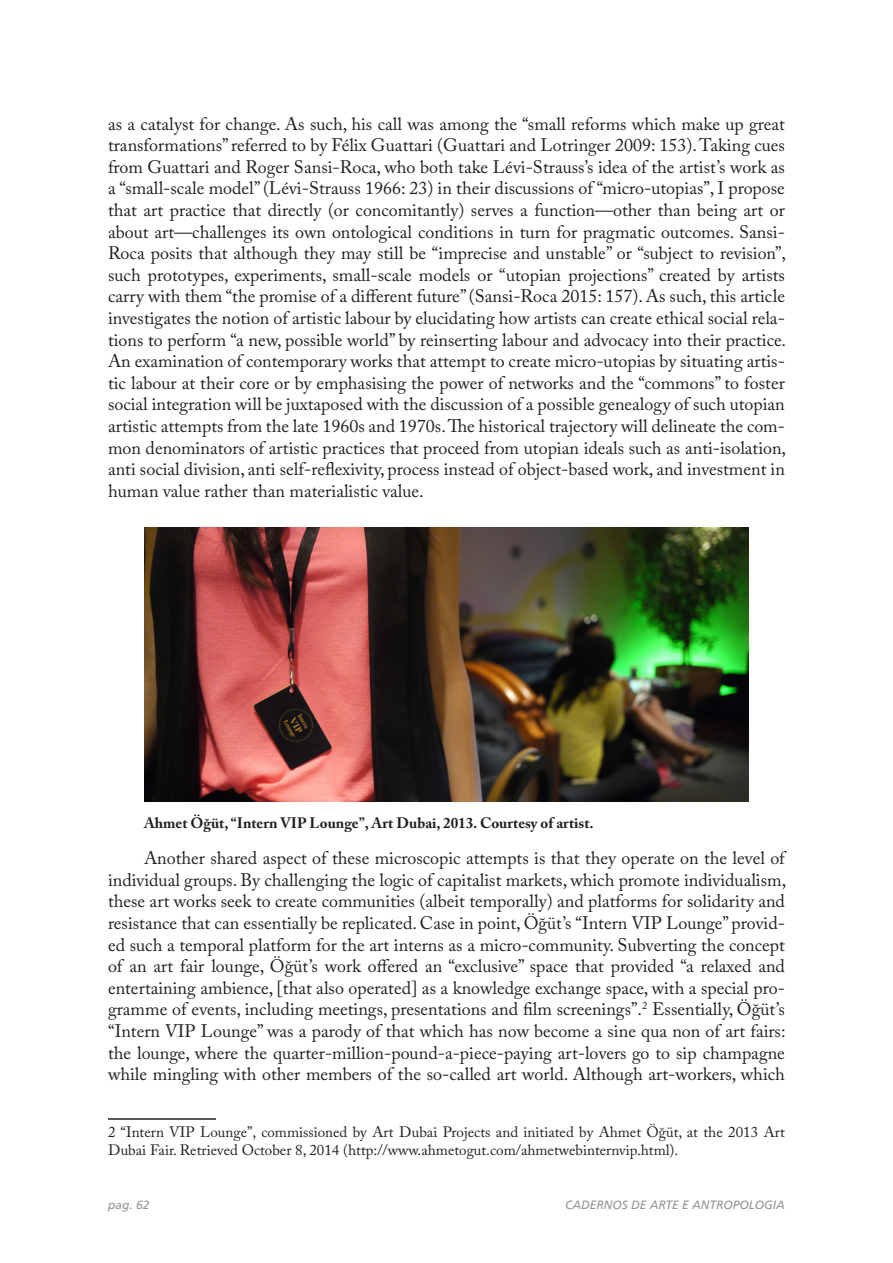
<style>
.page{position:relative;width:893px;height:1263px;background:#fff}
.page>*{position:absolute;margin:0;border:0;box-sizing:border-box;transform-origin:0 0}
.t1{font:18px/21.6px "Adobe Caslon Pro";color:#231f20;text-align:justify}
.Footnote_Text{font:15px/18px "Adobe Caslon Pro";color:#231f20}
.Legende_Illustration{font:700 15px "Adobe Caslon Pro";color:#231f20}
.t2{font:italic 12px "Frutiger LT";color:#939598}
</style>
<div class="page">
<img style="left:144px;top:527px;width:605px;height:274px">
<hr style="left:108px;top:1118px;width:108px;height:2px;background:#231f20">
<p class="t1" style="left:108px;top:113px;width:680px">as a catalyst for change. As such, his call was among the “small reforms which make up great transformations” referred to by Félix Guattari (Guattari and Lotringer 2009: 153). Taking cues from Guattari and Roger Sansi-Roca, who both take Lévi-Strauss’s idea of the artist’s work as a “small-scale model” (Lévi-Strauss 1966: 23) in their discussions of “micro-utopias”, I propose that art practice that directly (or concomitantly) serves a function—other than being art or about art—challenges its own ontological conditions in turn for pragmatic outcomes. Sansi-Roca posits that although they may still be “imprecise and unstable” or “subject to revision”, such prototypes, experiments, small-scale models or “utopian projections” created by artists carry with them “the promise of a different future” (Sansi-Roca 2015: 157). As such, this article investigates the notion of artistic labour by elucidating how artists can create ethical social rela&shy;tions to perform “a new, possible world” by reinserting labour and advocacy into their practice.<br>An examination of contemporary works that attempt to create micro-utopias by situating artis&shy;tic labour at their core or by emphasising the power of networks and the “commons” to foster social integration will be juxtaposed with the discussion of a possible genealogy of such utopian artistic attempts from the late 1960s and 1970s. The historical trajectory will delineate the com&shy;mon denominators of artistic practices that proceed from utopian ideals such as anti-isolation, anti social division, anti self-reflexivity, process instead of object-based work, and investment in human value rather than materialistic value.</p>
<p class="Legende_Illustration" style="left:144px;top:814px;width:451px">Ahmet Öğüt, “Intern VIP Lounge”, Art Dubai, 2013. Courtesy of artist.</p>
<p class="t1" style="left:108px;top:847px;width:680px;text-indent:36px">Another shared aspect of these microscopic attempts is that they operate on the level of individual groups. By challenging the logic of capitalist markets, which promote individualism, these art works seek to create communities (albeit temporally) and platforms for solidarity and resistance that can essentially be replicated. Case in point, Öğüt’s “Intern VIP Lounge” provid&shy;ed such a temporal platform for the art interns as a micro-community. Subverting the concept of an art fair lounge, Öğüt’s work offered an “exclusive” space that provided “a relaxed and entertaining ambience, [that also operated] as a knowledge exchange space, with a special pro&shy;gramme of events, including meetings, presentations and film screenings”.<sup>2</sup> Essentially, Öğüt’s “Intern VIP Lounge” was a parody of that which has now become a sine qua non of art fairs: the lounge, where the quarter-million-pound-a-piece-paying art-lovers go to sip champagne while mingling with other members of the so-called art world. Although art-workers, which</p>
<p class="Footnote_Text" style="left:108px;top:1123px;width:678px">2 “Intern VIP Lounge”, commissioned by Art Dubai Projects and initiated by Ahmet Öğüt, at the 2013 Art<br>Dubai Fair. Retrieved October 8, 2014 (http://www.ahmetogut.com/ahmetwebinternvip.html).</p>
<p class="t2" style="left:108px;top:1198px;width:43px">pag. 62</p>
<p class="t2" style="left:565px;top:1198px;width:221px">CADERNOS DE ARTE E ANTROPOLOGIA</p>
</div>
